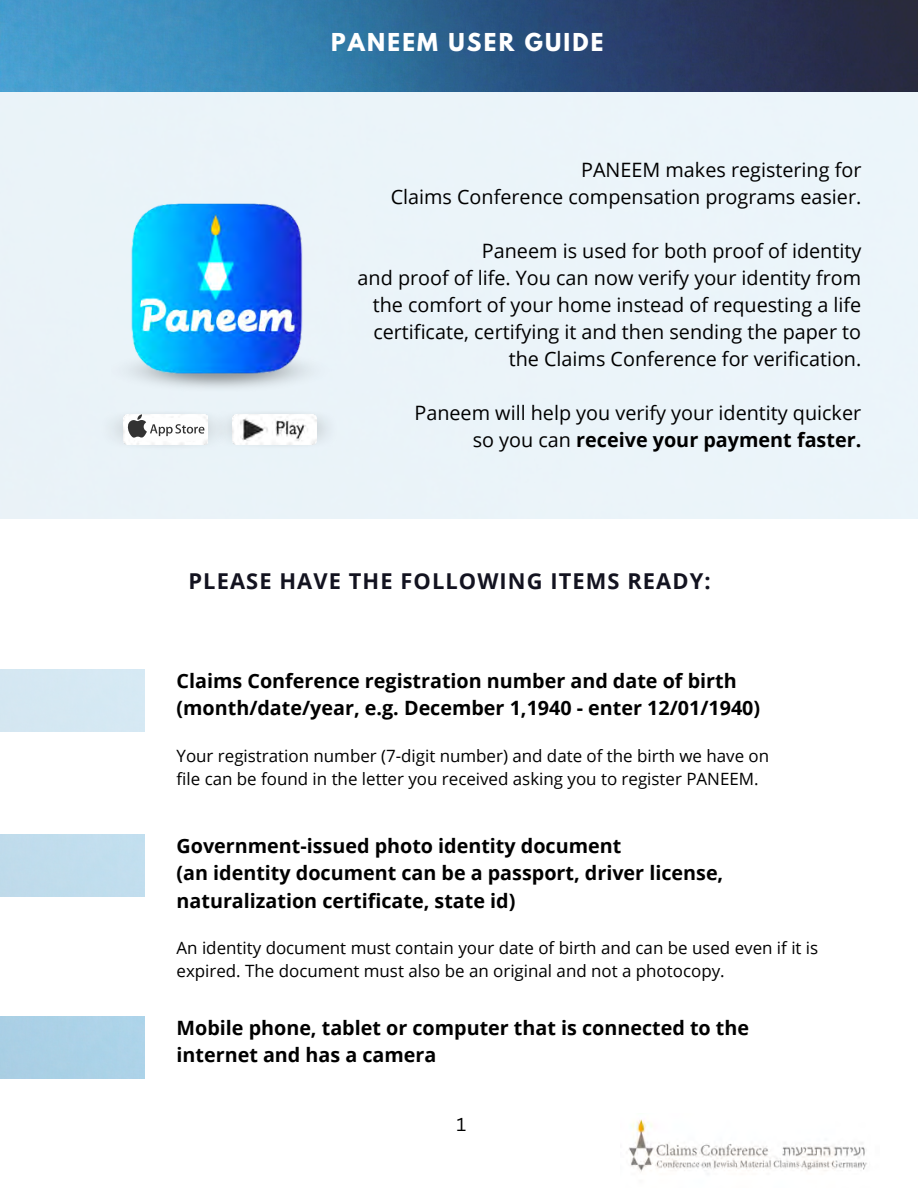
<style>
.page{position:relative;width:918px;height:1188px;background:#fff}
.page>*{position:absolute;margin:0;border:0;box-sizing:border-box;transform-origin:0 0}
.t1{font:700 21.9px "Open Sans";letter-spacing:.05em;color:#131320}
.t2{font:700 21.9px "League Spartan";letter-spacing:.1em;color:#fff}
.t3{font:700 19.8px/27.5px "Open Sans";color:#000}
.t4{font:19.8px/27px "Open Sans";color:#000;text-align:right}
.t5{font:18.15px "Canva Sans";color:#000}
.t6{font:16.95px/23.2px "Open Sans";color:#000}
.s1{font-weight:400}
</style>
<div class="page">
<img style="left:628px;top:1119px;width:239px;height:53px">
<img style="left:0;top:0;width:918px;height:518px">
<div style="left:111px;top:347px;width:221px;height:48px;background:#eaf3f8"></div>
<img style="left:120px;top:194px;width:194px;height:195px">
<img style="left:230px;top:409px;width:109px;height:41px">
<img style="left:232px;top:414px;width:85px;height:31px">
<img style="left:97px;top:409px;width:133px;height:42px">
<img style="left:123px;top:414px;width:85px;height:31px">
<div style="left:126px;top:418px;width:80px;height:23px;background:#fefefe;border-radius:12px"></div>
<svg style="left:127px;top:414px;width:77px;height:24px"></svg>
<p class="t2" style="left:331px;top:31px;width:274px">PANEEM USER GUIDE</p>
<p class="t4" style="left:581px;top:155px;width:282px">PANEEM makes registering for</p>
<p class="t4" style="left:391px;top:182px;width:472px">Claims Conference compensation programs easier.</p>
<p class="t4" style="left:482px;top:236px;width:381px">Paneem is used for both proof of identity</p>
<p class="t4" style="left:358px;top:263px;width:505px">and proof of life. You can now verify your identity from the comfort of your home instead of requesting a life certificate, certifying it and then sending the paper to the Claims Conference for verification.</p>
<p class="t4" style="left:414px;top:398px;width:448px">Paneem will help you verify your identity quicker</p>
<p class="t3" style="left:473px;top:425px;width:390px"><span class="s1">so you can</span> receive your payment faster.</p>
<p class="t1" style="left:189px;top:566px;width:524px">PLEASE HAVE THE FOLLOWING ITEMS READY:</p>
<p class="t3" style="left:177px;top:666px;width:585px">Claims Conference registration number and date of birth (month/date/year, e.g. December 1,1940 - enter 12/01/1940)</p>
<p class="t6" style="left:177px;top:743px;width:594px">Your registration number (7-digit number) and date of the birth we have on file can be found in the letter you received asking you to register PANEEM.</p>
<p class="t3" style="left:177px;top:831px;width:446px">Government-issued photo identity document</p>
<p class="t3" style="left:177px;top:859px;width:548px">(an identity document can be a passport, driver license, naturalization certificate, state id)</p>
<p class="t6" style="left:177px;top:936px;width:643px">An identity document must contain your date of birth and can be used even if it is expired. The document must also be an original and not a photocopy.</p>
<p class="t3" style="left:177px;top:1013px;width:574px">Mobile phone, tablet or computer that is connected to the internet and has a camera</p>
<p class="t5" style="left:457px;top:1111px;width:11px">1</p>
</div>
